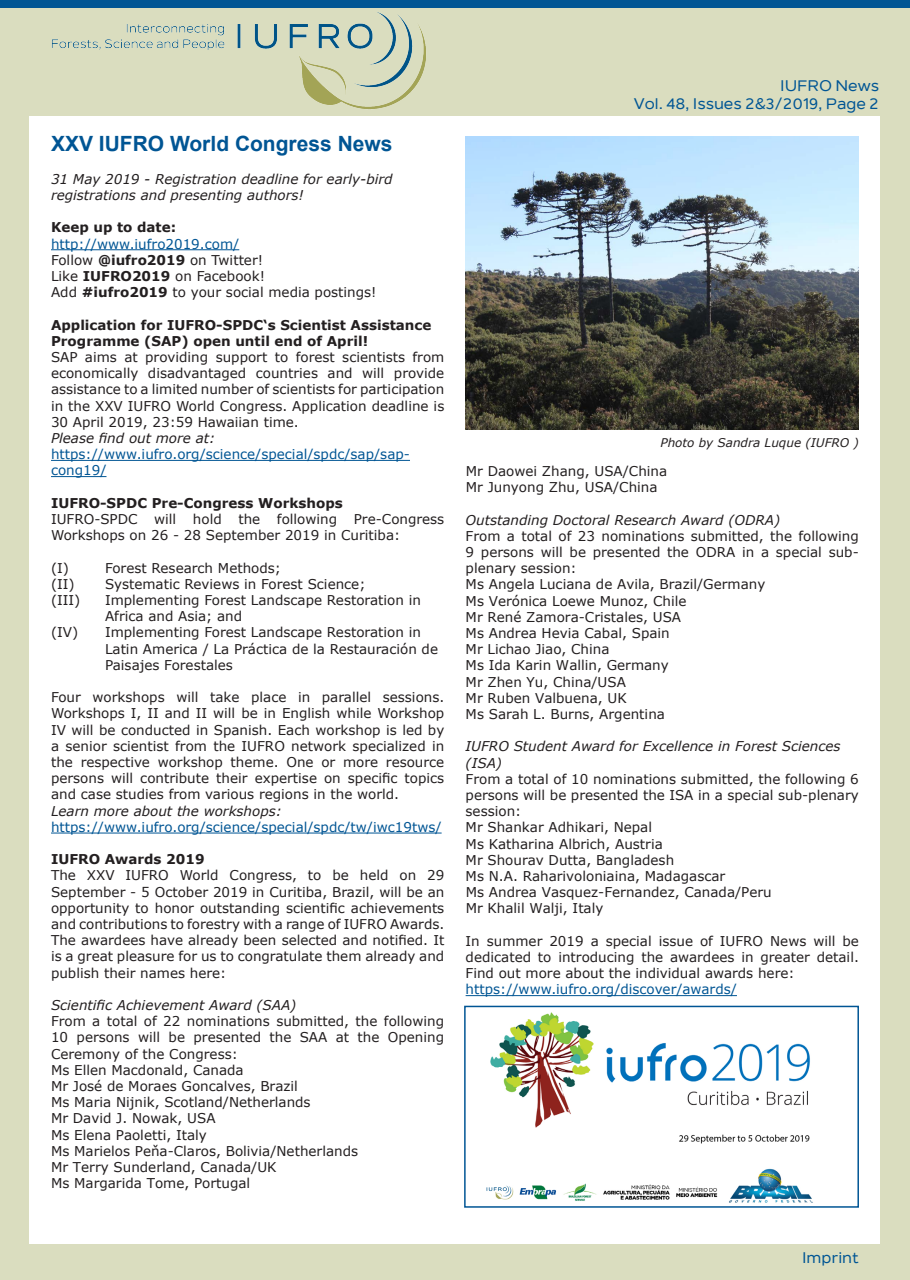
<style>
.page{position:relative;width:910px;height:1280px;background:#daddbf}
.page>*{position:absolute;margin:0;border:0;box-sizing:border-box;transform-origin:0 0}
.t1{font:700 21px "Arial";color:#005594}
.t2{font:500 15px "Nolan";color:#005594}
.t3{font:13.5px/16.2px "Verdana";color:#231f20}
.t4{font:13.5px/16.2px "Verdana";color:#005594}
.t5{font:700 13.5px/16.2px "Verdana";color:#231f20}
.t6{font:italic 13.5px/16.2px "Verdana";color:#231f20}
.t7{font:italic 12px "Verdana";color:#231f20}
.s1{font-weight:700}
.s2{font-style:italic}
</style>
<div class="page">
<div style="left:30px;top:117px;width:850px;height:1127px;background:#fff"></div>
<img style="left:52px;top:12px;width:374px;height:97px">
<div style="left:0;top:0;width:910px;height:7px;background:#005594"></div>
<hr style="left:51px;top:249px;width:188px;height:1px;background:#005594">
<hr style="left:51px;top:460px;width:359px;height:1px;background:#005594">
<hr style="left:51px;top:476px;width:55px;height:1px;background:#005594">
<hr style="left:51px;top:833px;width:391px;height:1px;background:#005594">
<hr style="left:466px;top:995px;width:271px;height:1px;background:#005594">
<img style="left:466px;top:136px;width:393px;height:293px">
<img style="left:486px;top:1012px;width:327px;height:191px">
<div style="left:464px;top:1006px;width:395px;height:202px;border:2px solid #005594"></div>
<p class="t1" style="left:51px;top:130px;width:343px">XXV IUFRO World Congress News</p>
<p class="t6" style="left:51px;top:171px;width:343px">31 May 2019 - Registration deadline for early-bird registrations and presenting authors!</p>
<p class="t5" style="left:51px;top:219px;width:127px">Keep up to date:</p>
<p class="t4" style="left:51px;top:235px;width:190px">http://www.iufro2019.com/</p>
<p class="t3" style="left:51px;top:252px;width:214px">Follow <span class="s1">@iufro2019</span> on Twitter!</p>
<p class="t3" style="left:51px;top:268px;width:216px">Like <span class="s1">IUFRO2019</span> on Facebook!</p>
<p class="t3" style="left:51px;top:284px;width:327px">Add <span class="s1">#iufro2019</span> to your social media postings!</p>
<p class="t5" style="left:51px;top:316px;width:382px">Application for IUFRO-SPDC‘s Scientist Assistance<br>Programme (SAP) open until end of April!</p>
<p class="t3" style="left:51px;top:349px;width:395px;text-align:justify">SAP aims at providing support to forest scientists from economically disadvantaged countries and will provide assistance to a limited number of scientists for participation in the XXV IUFRO World Congress. Application deadline is 30 April 2019, 23:59 Hawaiian time.</p>
<p class="t6" style="left:51px;top:430px;width:166px">Please find out more at:</p>
<p class="t4" style="left:51px;top:446px;width:360px">https://www.iufro.org/science/special/spdc/sap/sap&shy;cong19/</p>
<p class="t5" style="left:51px;top:494px;width:293px">IUFRO-SPDC Pre-Congress Workshops</p>
<p class="t3" style="left:51px;top:511px;width:395px">IUFRO-SPDC will hold the following Pre-Congress<br>Workshops on 26 - 28 September 2019 in Curitiba:</p>
<p class="t3" style="left:51px;top:559px;width:19px">(I)</p>
<p class="t3" style="left:105px;top:559px;width:177px">Forest Research Methods;</p>
<p class="t3" style="left:51px;top:576px;width:316px">(II) Systematic Reviews in Forest Science;</p>
<p class="t3" style="left:51px;top:592px;width:31px">(III)</p>
<p class="t3" style="left:105px;top:592px;width:317px">Implementing Forest Landscape Restoration in<br>Africa and Asia; and</p>
<p class="t3" style="left:105px;top:624px;width:335px;text-indent:-54px">(IV) Implementing Forest Landscape Restoration in<br>Latin America / La Práctica de la Restauración de<br>Paisajes Forestales</p>
<p class="t3" style="left:51px;top:689px;width:395px;text-align:justify">Four workshops will take place in parallel sessions.<br>Workshops I, II and II will be in English while Workshop IV will be conducted in Spanish. Each workshop is led by a senior scientist from the IUFRO network specialized in the respective workshop theme. One or more resource persons will contribute their expertise on specific topics and case studies from various regions in the world.</p>
<p class="t6" style="left:51px;top:802px;width:232px">Learn more about the workshops:</p>
<p class="t4" style="left:51px;top:819px;width:392px">https://www.iufro.org/science/special/spdc/tw/iwc19tws/</p>
<p class="t5" style="left:51px;top:851px;width:155px">IUFRO Awards 2019</p>
<p class="t3" style="left:51px;top:867px;width:395px;text-align:justify">The XXV IUFRO World Congress, to be held on 29<br>September - 5 October 2019 in Curitiba, Brazil, will be an opportunity to honor outstanding scientific achievements and contributions to forestry with a range of IUFRO Awards.<br>The awardees have already been selected and notified. It is a great pleasure for us to congratulate them already and publish their names here:</p>
<p class="t3" style="left:51px;top:997px;width:395px"><span class="s2">Scientific Achievement Award (SAA)<br></span>From a total of 22 nominations submitted, the following 10 persons will be presented the SAA at the Opening Ceremony of the Congress:<br>Ms Ellen Macdonald, Canada<br>Mr José de Moraes Goncalves, Brazil<br>Ms Maria Nijnik, Scotland/Netherlands<br>Mr David J. Nowak, USA<br>Ms Elena Paoletti, Italy<br>Ms Marielos Peňa-Claros, Bolivia/Netherlands<br>Mr Terry Sunderland, Canada/UK<br>Ms Margarida Tome, Portugal</p>
<p class="t2" style="left:780px;top:77px;width:100px">IUFRO News</p>
<p class="t2" style="left:634px;top:95px;width:247px">Vol. 48, Issues 2&amp;3/2019, Page 2</p>
<p class="t7" style="left:660px;top:435px;width:200px">Photo by Sandra Luque (IUFRO )</p>
<p class="t3" style="left:466px;top:463px;width:203px">Mr Daowei Zhang, USA/China<br>Mr Junyong Zhu, USA/China</p>
<p class="t3" style="left:466px;top:511px;width:395px"><span class="s2">Outstanding Doctoral Research Award (ODRA)<br></span>From a total of 23 nominations submitted, the following<br>9 persons will be presented the ODRA in a special sub&shy;plenary session:<br>Ms Angela Luciana de Avila, Brazil/Germany<br>Ms Verónica Loewe Munoz, Chile<br>Mr René Zamora-Cristales, USA<br>Ms Andrea Hevia Cabal, Spain<br>Mr Lichao Jiao, China<br>Ms Ida Karin Wallin, Germany<br>Mr Zhen Yu, China/USA<br>Mr Ruben Valbuena, UK<br>Ms Sarah L. Burns, Argentina</p>
<p class="t3" style="left:466px;top:738px;width:395px"><span class="s2">IUFRO Student Award for Excellence in Forest Sciences (ISA)<br></span>From a total of 10 nominations submitted, the following 6 persons will be presented the ISA in a special sub-plenary session:<br>Mr Shankar Adhikari, Nepal<br>Ms Katharina Albrich, Austria<br>Mr Shourav Dutta, Bangladesh<br>Ms N.A. Raharivoloniaina, Madagascar</p>
<p class="t3" style="left:466px;top:884px;width:307px">Ms Andrea Vasquez-Fernandez, Canada/Peru<br>Mr Khalil Walji, Italy</p>
<p class="t3" style="left:466px;top:933px;width:395px;text-align:justify">In summer 2019 a special issue of IUFRO News will be dedicated to introducing the awardees in greater detail.<br>Find out more about the individual awards here:</p>
<p class="t4" style="left:466px;top:981px;width:273px">https://www.iufro.org/discover/awards/</p>
<p class="t2" style="left:802px;top:1248px;width:58px">Imprint</p>
</div>
